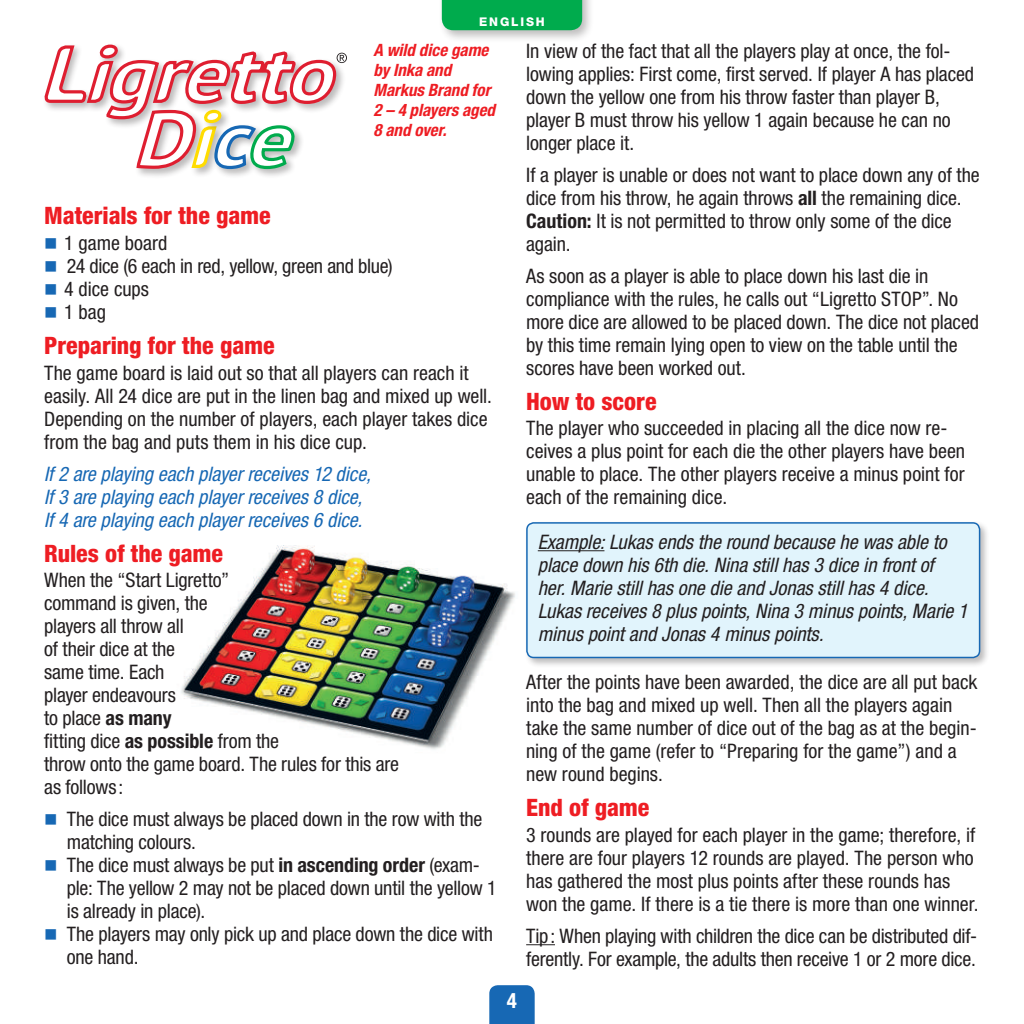
<style>
.page{position:relative;width:1024px;height:1024px;background:#fff}
.page>*{position:absolute;margin:0;border:0;box-sizing:border-box;transform-origin:0 0}
.t1{font:800 condensed 24px "Helvetica Neue LT Std";letter-spacing:-.005em;color:#ee1d23}
.t2{font:700 condensed 21px "Helvetica Neue LT Std";color:#fff}
.t3{font:condensed 20px/23px "Helvetica Neue LT Std";letter-spacing:-.005em;color:#231f20}
.t4{font:italic condensed 20px/23px "Helvetica Neue LT Std";color:#231f20}
.t5{font:italic condensed 20px/23px "Helvetica Neue LT Std";color:#1768b4}
.t6{font:italic 700 condensed 17px/20px "Helvetica Neue LT Std";color:#ee1d23}
.t7{font:800 12px "Helvetica Neue LT Std";letter-spacing:.16em;color:#fff}
.s1{color:#1768b4}
.s2{font-weight:700}
</style>
<div class="page">
<svg style="left:489px;top:985px;width:46px;height:39px;background:#1f6db6"></svg>
<img style="left:181px;top:545px;width:334px;height:205px">
<svg style="left:181px;top:545px;width:44px;height:23px"></svg>
<svg style="left:526px;top:944px;width:29px;height:1px"></svg>
<div style="left:524px;top:520px;width:466px;height:148px;background:#231f20;opacity:.3"></div>
<div style="left:527px;top:523px;width:452px;height:134px;background:#e1f4fc;border-radius:7px"></div>
<div style="left:526px;top:522px;width:454px;height:136px;border:2px solid #1768b4;border-radius:7px"></div>
<hr style="left:538px;top:550px;width:66px;height:1px;background:#231f20">
<div style="left:438px;top:0;width:157px;height:43px;background:#231f20;opacity:.3"></div>
<div style="left:442px;top:0;width:140px;height:30px;background:#00ab4d"></div>
<svg style="left:44px;top:44px;width:303px;height:132px"></svg>
<p class="t7" style="left:479px;top:14px;width:67px">ENGLISH</p>
<p class="t6" style="left:373px;top:40px;width:123px">A wild dice game by Inka and<br>Markus Brand for<br>2 – 4 players aged<br>8 and over.</p>
<p class="t1" style="left:44px;top:201px;width:228px">Materials for the game</p>
<p class="t3" style="left:44px;top:231px;width:125px"><span class="s1">■</span> 1 game board</p>
<p class="t3" style="left:44px;top:254px;width:350px"><span class="s1">■</span> 24 dice (6 each in red, yellow, green and blue)</p>
<p class="t3" style="left:44px;top:277px;width:106px"><span class="s1">■</span> 4 dice cups</p>
<p class="t3" style="left:44px;top:300px;width:63px"><span class="s1">■</span> 1 bag</p>
<p class="t1" style="left:44px;top:331px;width:232px">Preparing for the game</p>
<p class="t3" style="left:44px;top:361px;width:449px">The game board is laid out so that all players can reach it easily. All 24 dice are put in the linen bag and mixed up well.<br>Depending on the number of players, each player takes dice from the bag and puts them in his dice cup.</p>
<p class="t5" style="left:44px;top:462px;width:328px">If 2 are playing each player receives 12 dice,<br>If 3 are playing each player receives 8 dice,<br>If 4 are playing each player receives 6 dice.</p>
<p class="t1" style="left:44px;top:538px;width:180px">Rules of the game</p>
<p class="t3" style="left:44px;top:569px;width:356px">When the “Start Ligretto”<br>command is given, the<br>players all throw all<br>of their dice at the<br>same time. Each<br>player endeavours<br>to place <span class="s2">as many<br></span>fitting dice <span class="s2">as possible</span> from the<br>throw onto the game board. The rules for this are as follows :</p>
<p class="t3" style="left:67px;top:807px;width:417px;text-indent:-23px"><span class="s1">■</span> The dice must always be placed down in the row with the matching colours.</p>
<p class="t3" style="left:67px;top:853px;width:431px;text-indent:-23px"><span class="s1">■</span> The dice must always be put <span class="s2">in ascending order</span> (exam&shy;ple: The yellow 2 may not be placed down until the yellow 1 is already in place).</p>
<p class="t3" style="left:67px;top:922px;width:428px;text-indent:-23px"><span class="s1">■</span> The players may only pick up and place down the dice with one hand.</p>
<p class="t3" style="left:526px;top:40px;width:449px">In view of the fact that all the players play at once, the fol&shy;lowing applies: First come, first served. If player A has placed down the yellow one from his throw faster than player B, player B must throw his yellow 1 again because he can no longer place it.</p>
<p class="t3" style="left:526px;top:163px;width:455px">If a player is unable or does not want to place down any of the dice from his throw, he again throws <span class="s2">all</span> the remaining dice.<br><span class="s2">Caution:</span> It is not permitted to throw only some of the dice again.</p>
<p class="t3" style="left:526px;top:264px;width:454px">As soon as a player is able to place down his last die in compliance with the rules, he calls out “Ligretto STOP”. No more dice are allowed to be placed down. The dice not placed by this time remain lying open to view on the table until the scores have been worked out.</p>
<p class="t1" style="left:526px;top:386px;width:132px">How to score</p>
<p class="t3" style="left:526px;top:417px;width:440px">The player who succeeded in placing all the dice now re&shy;ceives a plus point for each die the other players have been unable to place. The other players receive a minus point for each of the remaining dice.</p>
<p class="t4" style="left:538px;top:531px;width:432px">Example: Lukas ends the round because he was able to place down his 6th die. Nina still has 3 dice in front of<br>her. Marie still has one die and Jonas still has 4 dice.<br>Lukas receives 8 plus points, Nina 3 minus points, Marie 1 minus point and Jonas 4 minus points.</p>
<p class="t3" style="left:526px;top:671px;width:453px">After the points have been awarded, the dice are all put back into the bag and mixed up well. Then all the players again take the same number of dice out of the bag as at the begin&shy;ning of the game (refer to “Preparing for the game”) and a new round begins.</p>
<p class="t1" style="left:526px;top:793px;width:125px">End of game</p>
<p class="t3" style="left:526px;top:823px;width:454px">3 rounds are played for each player in the game; therefore, if there are four players 12 rounds are played. The person who has gathered the most plus points after these rounds has won the game. If there is a tie there is more than one winner.</p>
<p class="t3" style="left:526px;top:924px;width:452px">Tip: When playing with children the dice can be distributed dif&shy;ferently. For example, the adults then receive 1 or 2 more dice.</p>
<p class="t2" style="left:507px;top:987px;width:12px">4</p>
</div>
